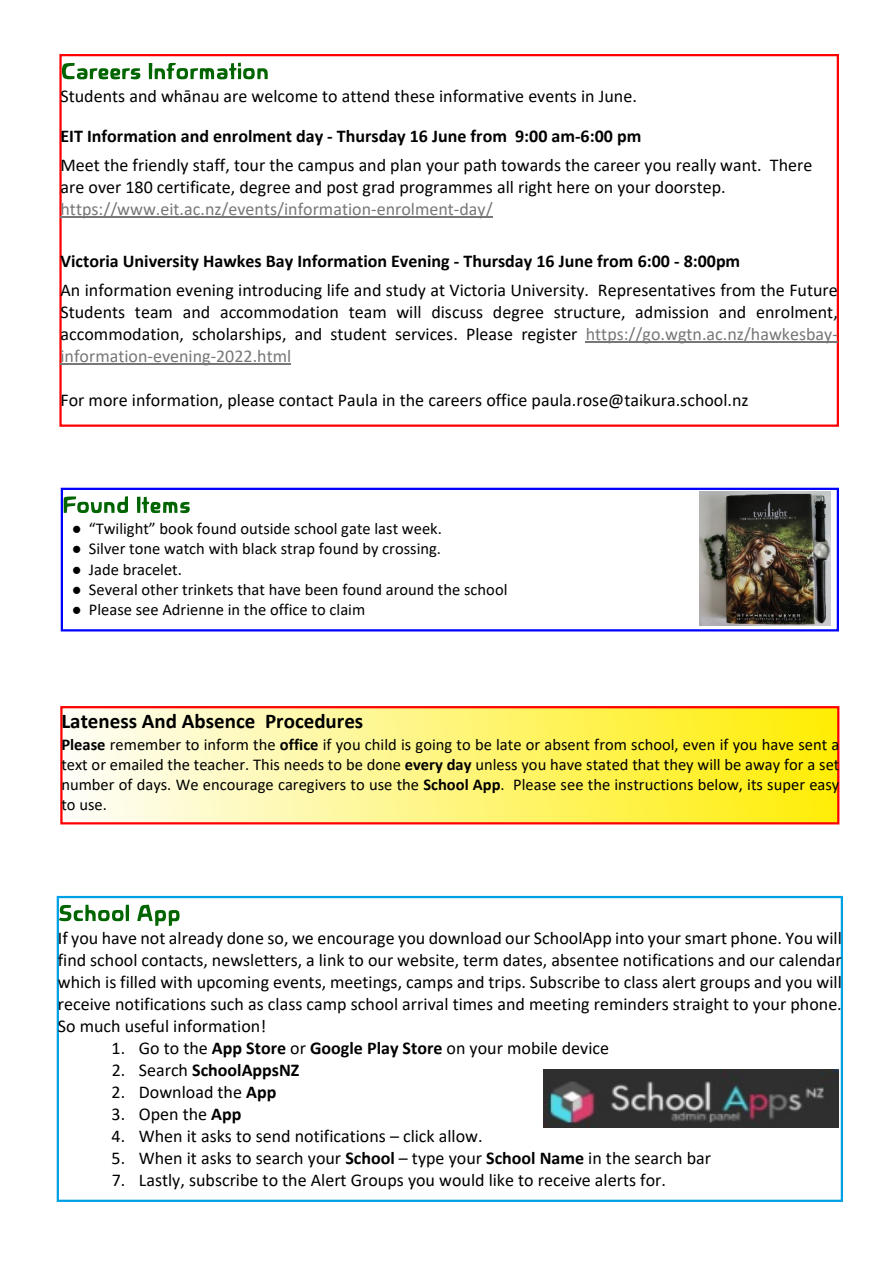
<style>
.page{position:relative;width:893px;height:1263px;background:#fff}
.page>*{position:absolute;margin:0;border:0;box-sizing:border-box;transform-origin:0 0}
.t1{font:700 21px "Calibri";color:#000}
.t2{font:18px/22px "Calibri";color:#000;text-align:justify}
.t3{font:700 18px "Calibri";color:#000}
.t4{font:18px "Calibri";color:#777}
.t5{font:16.5px/20.1px "Calibri";color:#000;text-align:justify}
.s1{color:#777}
.s2{font-family:"Times New Roman"}
.s3{font-weight:700}
.s4{font-weight:400}
</style>
<div class="page">
<div style="left:59px;top:54px;width:780px;height:373px;border:2px solid #f00"></div>
<svg style="left:62px;top:63px;width:78px;height:16px"></svg>
<svg style="left:149px;top:63px;width:119px;height:16px"></svg>
<hr style="left:61px;top:217px;width:432px;height:1px;background:#777">
<hr style="left:586px;top:342px;width:252px;height:1px;background:#777">
<hr style="left:61px;top:364px;width:230px;height:1px;background:#777">
<div style="left:61px;top:488px;width:778px;height:143px;border:2px solid #00f"></div>
<svg style="left:64px;top:496px;width:64px;height:17px"></svg>
<svg style="left:137px;top:497px;width:53px;height:16px"></svg>
<div style="left:57px;top:896px;width:786px;height:306px;border:2px solid #00a0e4"></div>
<svg style="left:59px;top:905px;width:70px;height:16px"></svg>
<svg style="left:137px;top:905px;width:43px;height:21px"></svg>
<img style="left:544px;top:1069px;width:295px;height:58px">
<img style="left:700px;top:492px;width:130px;height:134px">
<div style="left:61px;top:707px;width:777px;height:116px;background:linear-gradient(to right,#fefef9,#ffed03)"></div>
<div style="left:60px;top:706px;width:779px;height:118px;border:2px solid #f00"></div>
<p class="t2" style="left:61px;top:86px;width:578px">Students and whānau are welcome to attend these informative events in June.</p>
<p class="t3" style="left:61px;top:128px;width:582px">EIT Information and enrolment day - Thursday 16 June from 9:00 am-6:00 pm</p>
<p class="t2" style="left:61px;top:156px;width:753px">Meet the friendly staff, tour the campus and plan your path towards the career you really want. There are over 180 certificate, degree and post grad programmes all right here on your doorstep.</p>
<p class="t4" style="left:61px;top:202px;width:434px">https://www.eit.ac.nz/events/information-enrolment-day/</p>
<p class="t3" style="left:61px;top:253px;width:681px">Victoria University Hawkes Bay Information Evening - Thursday 16 June from 6:00 - 8:00pm</p>
<p class="t2" style="left:61px;top:281px;width:779px">An information evening introducing life and study at Victoria University. Representatives from the Future Students team and accommodation team will discuss degree structure, admission and enrolment, accommodation, scholarships, and student services. Please register <span class="s1">https://go.wgtn.ac.nz/hawkesbay&shy;information-evening-2022.html</span></p>
<p class="t2" style="left:61px;top:391px;width:690px">For more information, please contact Paula in the careers office paula.rose@taikura.school.nz</p>
<p class="t5" style="left:72px;top:520px;width:371px"><span class="s2">●</span> “Twilight” book found outside school gate last week.</p>
<p class="t5" style="left:72px;top:540px;width:371px"><span class="s2">●</span> Silver tone watch with black strap found by crossing.</p>
<p class="t5" style="left:72px;top:560px;width:111px"><span class="s2">●</span> Jade bracelet.</p>
<p class="t5" style="left:72px;top:580px;width:437px"><span class="s2">●</span> Several other trinkets that have been found around the school</p>
<p class="t5" style="left:72px;top:601px;width:295px"><span class="s2">●</span> Please see Adrienne in the office to claim</p>
<p class="t1" style="left:61px;top:712px;width:303px">Lateness And Absence Procedures</p>
<p class="t5" style="left:61px;top:735px;width:779px"><span class="s3">Please</span> remember to inform the <span class="s3">office</span> if you child is going to be late or absent from school, even if you have sent a text or emailed the teacher. This needs to be done <span class="s3">every day</span> unless you have stated that they will be away for a set number of days. We encourage caregivers to use the <span class="s3">School App</span>. Please see the instructions below, its super easy to use.</p>
<p class="t2" style="left:58px;top:928px;width:785px">If you have not already done so, we encourage you download our SchoolApp into your smart phone. You will find school contacts, newsletters, a link to our website, term dates, absentee notifications and our calendar which is filled with upcoming events, meetings, camps and trips. Subscribe to class alert groups and you will receive notifications such as class camp school arrival times and meeting reminders straight to your phone.<br>So much useful information!</p>
<p class="t2" style="left:112px;top:1038px;width:499px">1. Go to the <span class="s3">App Store</span> or <span class="s3">Google Play Store</span> on your mobile device</p>
<p class="t3" style="left:112px;top:1062px;width:189px"><span class="s4">2. Search</span> SchoolAppsNZ</p>
<p class="t2" style="left:112px;top:1082px;width:166px">2. Download the <span class="s3">App</span></p>
<p class="t2" style="left:112px;top:1104px;width:131px">3. Open the <span class="s3">App</span></p>
<p class="t2" style="left:112px;top:1126px;width:372px">4. When it asks to send notifications – click allow.</p>
<p class="t2" style="left:112px;top:1148px;width:601px">5. When it asks to search your <span class="s3">School</span> – type your <span class="s3">School Name</span> in the search bar</p>
<p class="t2" style="left:112px;top:1170px;width:556px">7. Lastly, subscribe to the Alert Groups you would like to receive alerts for.</p>
</div>
